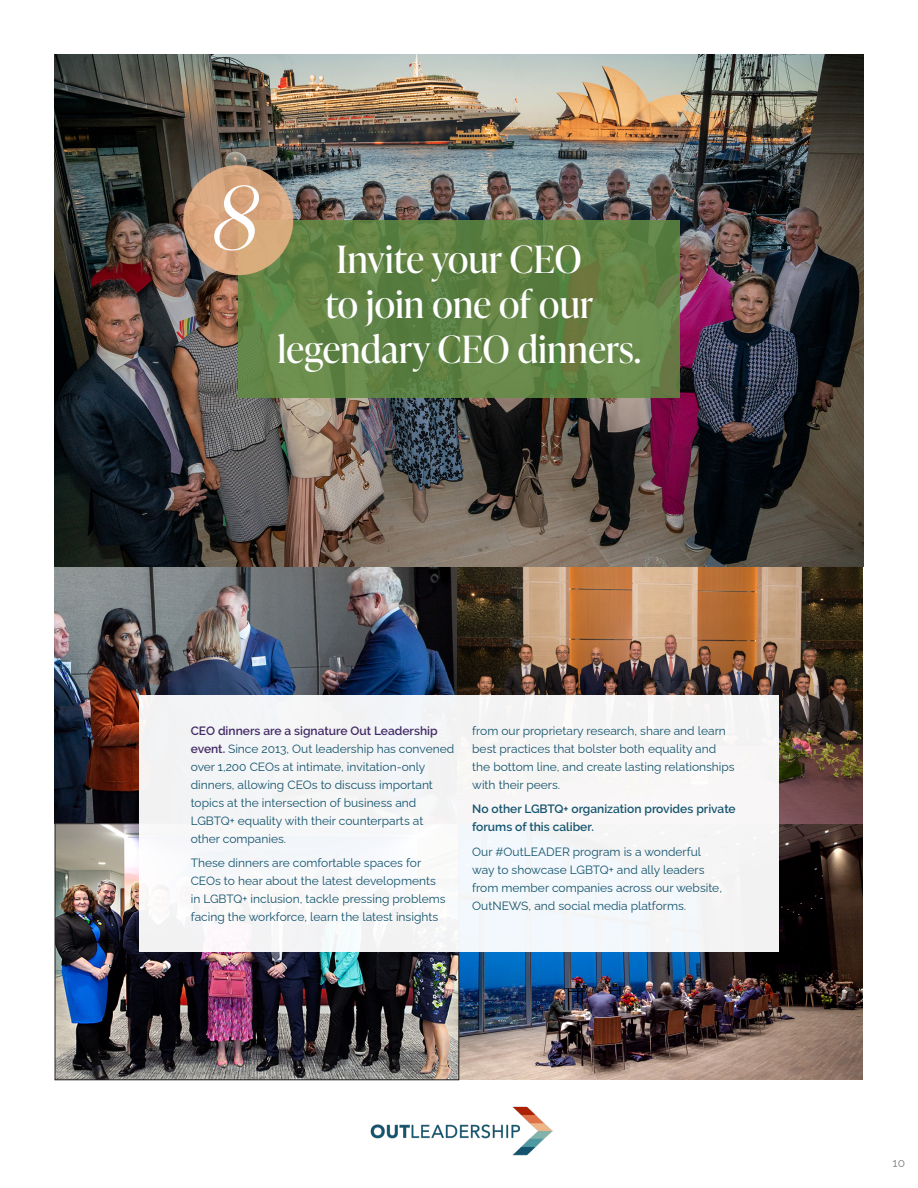
<style>
.page{position:relative;width:918px;height:1188px;background:#fff}
.page>*{position:absolute;margin:0;border:0;box-sizing:border-box;transform-origin:0 0}
.t1{font:italic 300 87px "Ivy Presto Display";color:#fff}
.t2{font:37.5px "Ivy Presto Display";letter-spacing:.01em;color:#fff}
.t3{font:12px/18px "Raleway";color:#14546d}
.t4{font:600 12px/18px "Raleway";color:#14546d}
.t5{font:12px "Raleway";color:#808285}
.s1{font-weight:600;color:#422966}
</style>
<div class="page">
<img style="left:370px;top:1106px;width:183px;height:50px">
<img style="left:55px;top:567px;width:402px;height:257px">
<img style="left:54px;top:54px;width:810px;height:513px">
<img style="left:57px;top:824px;width:805px;height:256px">
<img style="left:457px;top:567px;width:405px;height:257px">
<svg style="left:238px;top:220px;width:442px;height:178px;background:#628345"></svg>
<div style="left:139px;top:695px;width:640px;height:257px;background:#f4f5f6"></div>
<svg style="left:183px;top:165px;width:110px;height:110px;background:#d6a57c"></svg>
<p class="t1" style="left:213px;top:156px;width:47px">8</p>
<p class="t2" style="left:336px;top:232px;width:247px">Invite your CEO</p>
<p class="t2" style="left:325px;top:277px;width:269px">to join one of our</p>
<p class="t2" style="left:278px;top:322px;width:365px">legendary CEO dinners.</p>
<p class="t3" style="left:191px;top:720px;width:265px"><span class="s1">CEO dinners are a signature Out Leadership event.</span> Since 2013, Out leadership has convened over 1,200 CEOs at intimate, invitation-only dinners, allowing CEOs to discuss important topics at the intersection of business and LGBTQ+ equality with their counterparts at other companies.</p>
<p class="t3" style="left:191px;top:853px;width:256px">These dinners are comfortable spaces for CEOs to hear about the latest developments in LGBTQ+ inclusion, tackle pressing problems facing the workforce, learn the latest insights</p>
<p class="t3" style="left:472px;top:720px;width:264px">from our proprietary research, share and learn best practices that bolster both equality and the bottom line, and create lasting relationships with their peers.</p>
<p class="t4" style="left:472px;top:800px;width:265px">No other LGBTQ+ organization provides private forums of this caliber.</p>
<p class="t3" style="left:472px;top:841px;width:251px">Our #OutLEADER program is a wonderful way to showcase LGBTQ+ and ally leaders from member companies across our website, OutNEWS, and social media platforms.</p>
<p class="t5" style="left:893px;top:1154px;width:14px">10</p>
</div>
